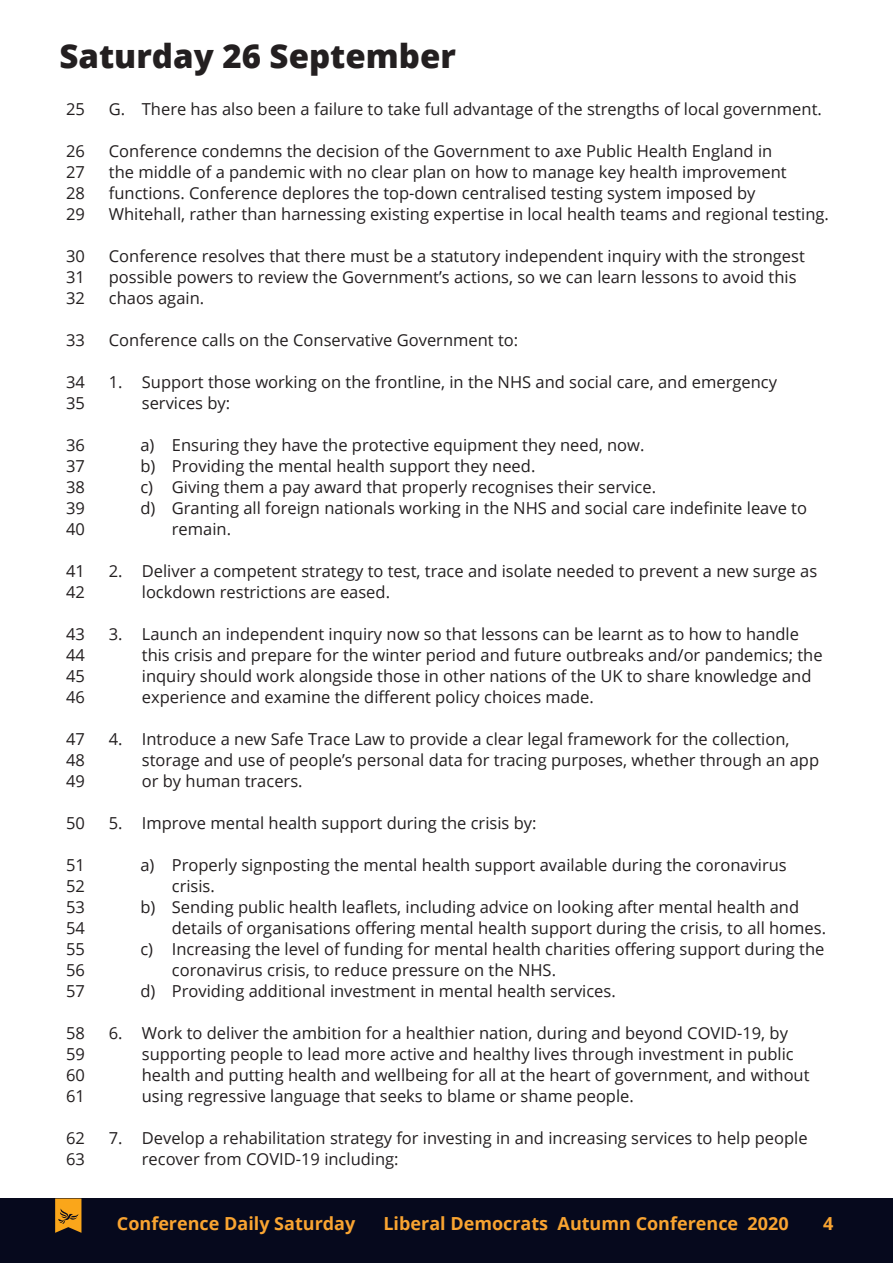
<style>
.page{position:relative;width:893px;height:1263px;background:#fff}
.page>*{position:absolute;margin:0;border:0;box-sizing:border-box;transform-origin:0 0}
.A_page_contin{font:800 33px "Open Sans";color:#231f20}
.t1{font:700 18px "Open Sans";color:#f9a431}
.pol_ind1{font:16.5px/21px "Open Sans";color:#231f20}
.pol_ind_2{font:16.5px/21px "Open Sans";color:#231f20}
.Pol_motion_body_text{font:16.5px/21px "Open Sans";color:#231f20}
.pol_line_numbers{font:16.5px "Open Sans";color:#231f20}
</style>
<div class="page">
<div style="left:0;top:1198px;width:893px;height:65px;background:#06091d"></div>
<svg style="left:55px;top:1198px;width:26px;height:35px"></svg>
<p class="A_page_contin" style="left:60px;top:31px;width:398px">Saturday 26 September</p>
<p class="pol_line_numbers" style="left:66px;top:97px;width:20px">25</p>
<p class="pol_line_numbers" style="left:66px;top:139px;width:20px">26</p>
<p class="pol_line_numbers" style="left:66px;top:160px;width:20px">27</p>
<p class="pol_line_numbers" style="left:66px;top:181px;width:20px">28</p>
<p class="pol_line_numbers" style="left:66px;top:202px;width:20px">29</p>
<p class="pol_line_numbers" style="left:66px;top:244px;width:20px">30</p>
<p class="pol_line_numbers" style="left:66px;top:265px;width:20px">31</p>
<p class="pol_line_numbers" style="left:66px;top:286px;width:20px">32</p>
<p class="pol_line_numbers" style="left:66px;top:328px;width:20px">33</p>
<p class="pol_line_numbers" style="left:66px;top:370px;width:20px">34</p>
<p class="pol_line_numbers" style="left:66px;top:391px;width:20px">35</p>
<p class="pol_line_numbers" style="left:66px;top:433px;width:20px">36</p>
<p class="pol_line_numbers" style="left:66px;top:454px;width:20px">37</p>
<p class="pol_line_numbers" style="left:66px;top:475px;width:20px">38</p>
<p class="pol_line_numbers" style="left:66px;top:496px;width:20px">39</p>
<p class="pol_line_numbers" style="left:66px;top:517px;width:20px">40</p>
<p class="pol_line_numbers" style="left:66px;top:559px;width:20px">41</p>
<p class="pol_line_numbers" style="left:66px;top:580px;width:20px">42</p>
<p class="pol_line_numbers" style="left:66px;top:622px;width:20px">43</p>
<p class="pol_line_numbers" style="left:66px;top:643px;width:20px">44</p>
<p class="pol_line_numbers" style="left:66px;top:664px;width:20px">45</p>
<p class="pol_line_numbers" style="left:66px;top:685px;width:20px">46</p>
<p class="pol_line_numbers" style="left:66px;top:727px;width:20px">47</p>
<p class="pol_line_numbers" style="left:66px;top:748px;width:20px">48</p>
<p class="pol_line_numbers" style="left:66px;top:769px;width:20px">49</p>
<p class="pol_line_numbers" style="left:66px;top:811px;width:20px">50</p>
<p class="pol_line_numbers" style="left:66px;top:853px;width:20px">51</p>
<p class="pol_line_numbers" style="left:66px;top:874px;width:20px">52</p>
<p class="pol_line_numbers" style="left:66px;top:895px;width:20px">53</p>
<p class="pol_line_numbers" style="left:66px;top:916px;width:20px">54</p>
<p class="pol_line_numbers" style="left:66px;top:937px;width:20px">55</p>
<p class="pol_line_numbers" style="left:66px;top:958px;width:20px">56</p>
<p class="pol_line_numbers" style="left:66px;top:979px;width:20px">57</p>
<p class="pol_line_numbers" style="left:66px;top:1021px;width:20px">58</p>
<p class="pol_line_numbers" style="left:66px;top:1042px;width:20px">59</p>
<p class="pol_line_numbers" style="left:66px;top:1063px;width:20px">60</p>
<p class="pol_line_numbers" style="left:66px;top:1084px;width:20px">61</p>
<p class="pol_line_numbers" style="left:66px;top:1126px;width:20px">62</p>
<p class="pol_line_numbers" style="left:66px;top:1147px;width:20px">63</p>
<p class="pol_ind1" style="left:109px;top:98px;width:715px">G. There has also been a failure to take full advantage of the strengths of local government.</p>
<p class="Pol_motion_body_text" style="left:109px;top:140px;width:722px">Conference condemns the decision of the Government to axe Public Health England in<br>the middle of a pandemic with no clear plan on how to manage key health improvement functions. Conference deplores the top-down centralised testing system imposed by Whitehall, rather than harnessing existing expertise in local health teams and regional testing.</p>
<p class="Pol_motion_body_text" style="left:109px;top:245px;width:697px">Conference resolves that there must be a statutory independent inquiry with the strongest possible powers to review the Government’s actions, so we can learn lessons to avoid this chaos again.</p>
<p class="Pol_motion_body_text" style="left:109px;top:329px;width:411px">Conference calls on the Conservative Government to:</p>
<p class="pol_ind1" style="left:142px;top:371px;width:637px;text-indent:-33px">1. Support those working on the frontline, in the NHS and social care, and emergency services by:</p>
<p class="pol_ind_2" style="left:140px;top:434px;width:506px">a) Ensuring they have the protective equipment they need, now.</p>
<p class="pol_ind_2" style="left:140px;top:455px;width:397px">b) Providing the mental health support they need.</p>
<p class="pol_ind_2" style="left:140px;top:476px;width:517px">c) Giving them a pay award that properly recognises their service.</p>
<p class="pol_ind_2" style="left:172px;top:497px;width:637px;text-indent:-32px">d) Granting all foreign nationals working in the NHS and social care indefinite leave to remain.</p>
<p class="pol_ind1" style="left:142px;top:560px;width:677px;text-indent:-33px">2. Deliver a competent strategy to test, trace and isolate needed to prevent a new surge as lockdown restrictions are eased.</p>
<p class="pol_ind1" style="left:142px;top:623px;width:682px;text-indent:-33px">3. Launch an independent inquiry now so that lessons can be learnt as to how to handle this crisis and prepare for the winter period and future outbreaks and/or pandemics; the inquiry should work alongside those in other nations of the UK to share knowledge and experience and examine the different policy choices made.</p>
<p class="pol_ind1" style="left:142px;top:728px;width:679px;text-indent:-33px">4. Introduce a new Safe Trace Law to provide a clear legal framework for the collection, storage and use of people’s personal data for tracing purposes, whether through an app or by human tracers.</p>
<p class="pol_ind1" style="left:109px;top:812px;width:429px">5. Improve mental health support during the crisis by:</p>
<p class="pol_ind_2" style="left:172px;top:854px;width:616px;text-indent:-32px">a) Properly signposting the mental health support available during the coronavirus crisis.</p>
<p class="pol_ind_2" style="left:172px;top:896px;width:656px;text-indent:-32px">b) Sending public health leaflets, including advice on looking after mental health and details of organisations offering mental health support during the crisis, to all homes.</p>
<p class="pol_ind_2" style="left:172px;top:938px;width:654px;text-indent:-32px">c) Increasing the level of funding for mental health charities offering support during the coronavirus crisis, to reduce pressure on the NHS.</p>
<p class="pol_ind_2" style="left:140px;top:980px;width:477px">d) Providing additional investment in mental health services.</p>
<p class="pol_ind1" style="left:142px;top:1022px;width:669px;text-indent:-33px">6. Work to deliver the ambition for a healthier nation, during and beyond COVID-19, by supporting people to lead more active and healthy lives through investment in public health and putting health and wellbeing for all at the heart of government, and without using regressive language that seeks to blame or shame people.</p>
<p class="pol_ind1" style="left:142px;top:1127px;width:667px;text-indent:-33px">7. Develop a rehabilitation strategy for investing in and increasing services to help people recover from COVID-19 including:</p>
<p class="t1" style="left:117px;top:1211px;width:240px">Conference Daily Saturday</p>
<p class="t1" style="left:383px;top:1211px;width:407px">Liberal Democrats Autumn Conference 2020</p>
<p class="t1" style="left:823px;top:1211px;width:12px">4</p>
</div>
